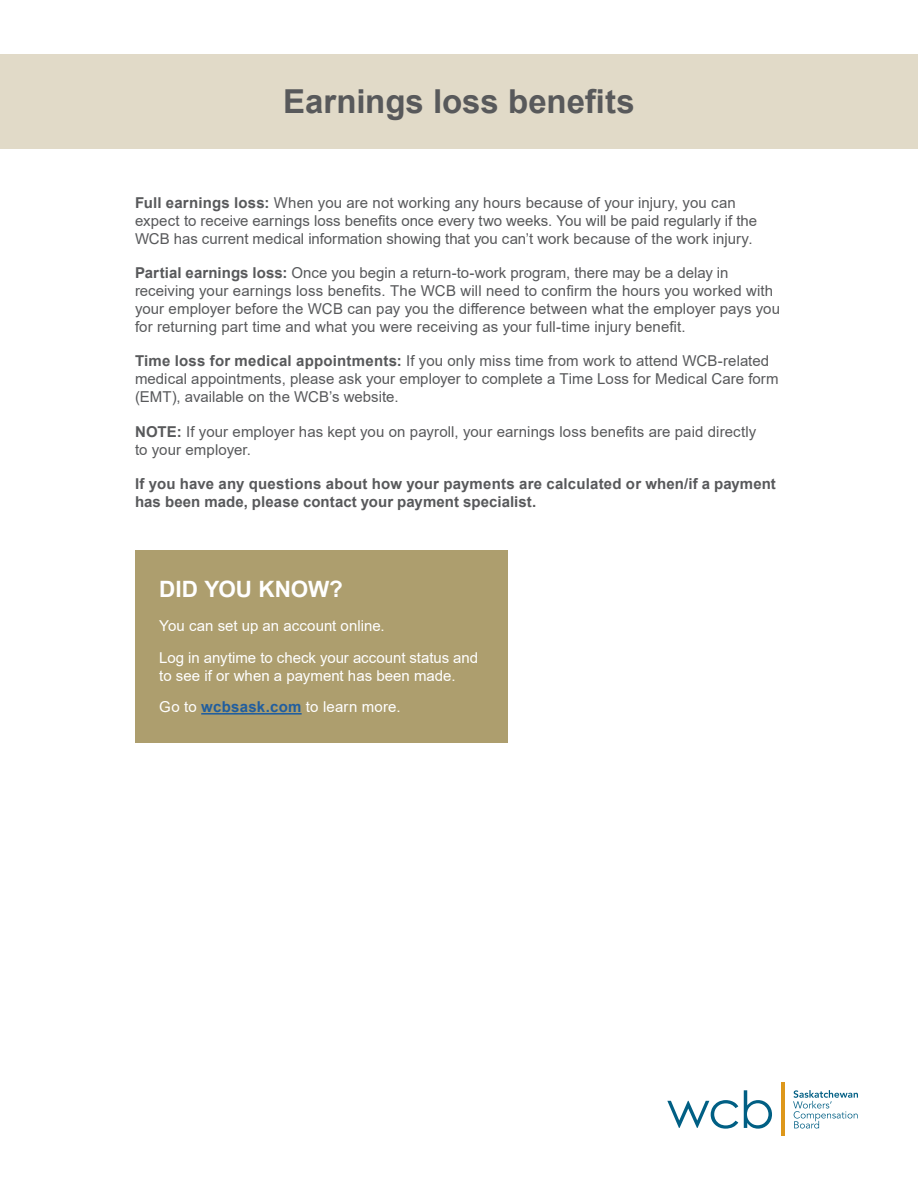
<style>
.page{position:relative;width:918px;height:1188px;background:#fff}
.page>*{position:absolute;margin:0;border:0;box-sizing:border-box;transform-origin:0 0}
.t1{font:700 33px "Arial";letter-spacing:-.005em;color:#58595b}
.Body_Copy{font:700 22.5px "Arial";color:#fff}
.Body_Copy-2{font:15px/18px "Arial";letter-spacing:.005em;color:#58595b}
.Body_Copy-3{font:15px/18px "Arial";color:#fff}
.Body_Copy-4{font:700 15px/18px "Arial";letter-spacing:.01em;color:#58595b}
.s1{font-weight:700}
.s2{font-weight:700;color:#215e9e}
</style>
<div class="page">
<svg style="left:667px;top:1100px;width:71px;height:29px"></svg>
<svg style="left:744px;top:1090px;width:28px;height:39px"></svg>
<svg style="left:793px;top:1090px;width:65px;height:39px"></svg>
<hr style="left:781px;top:1082px;width:3px;height:54px;background:#dd971a">
<div style="left:135px;top:550px;width:373px;height:192px;background:#ad9e6e"></div>
<hr style="left:201px;top:713px;width:101px;height:2px;background:#215e9e">
<div style="left:0;top:54px;width:918px;height:94px;background:#e1dac8"></div>
<p class="t1" style="left:283px;top:78px;width:353px">Earnings loss benefits</p>
<p class="Body_Copy-2" style="left:135px;top:194px;width:624px"><span class="s1">Full earnings loss:</span> When you are not working any hours because of your injury, you can expect to receive earnings loss benefits once every two weeks. You will be paid regularly if the<br>WCB has current medical information showing that you can’t work because of the work injury.</p>
<p class="Body_Copy-2" style="left:135px;top:264px;width:647px"><span class="s1">Partial earnings loss:</span> Once you begin a return-to-work program, there may be a delay in receiving your earnings loss benefits. The WCB will need to confirm the hours you worked with your employer before the WCB can pay you the difference between what the employer pays you for returning part time and what you were receiving as your full-time injury benefit.</p>
<p class="Body_Copy-2" style="left:135px;top:352px;width:645px"><span class="s1">Time loss for medical appointments:</span> If you only miss time from work to attend WCB-related medical appointments, please ask your employer to complete a Time Loss for Medical Care form (EMT), available on the WCB’s website.</p>
<p class="Body_Copy-2" style="left:135px;top:422px;width:623px"><span class="s1">NOTE:</span> If your employer has kept you on payroll, your earnings loss benefits are paid directly to your employer.</p>
<p class="Body_Copy-4" style="left:135px;top:475px;width:642px">If you have any questions about how your payments are calculated or when/if a payment has been made, please contact your payment specialist.</p>
<p class="Body_Copy" style="left:159px;top:573px;width:185px">DID YOU KNOW?</p>
<p class="Body_Copy-3" style="left:159px;top:617px;width:227px">You can set up an account online.</p>
<p class="Body_Copy-3" style="left:159px;top:648px;width:320px">Log in anytime to check your account status and to see if or when a payment has been made.</p>
<p class="Body_Copy-3" style="left:159px;top:698px;width:243px">Go to <span class="s2">wcbsask.com</span> to learn more.</p>
</div>
